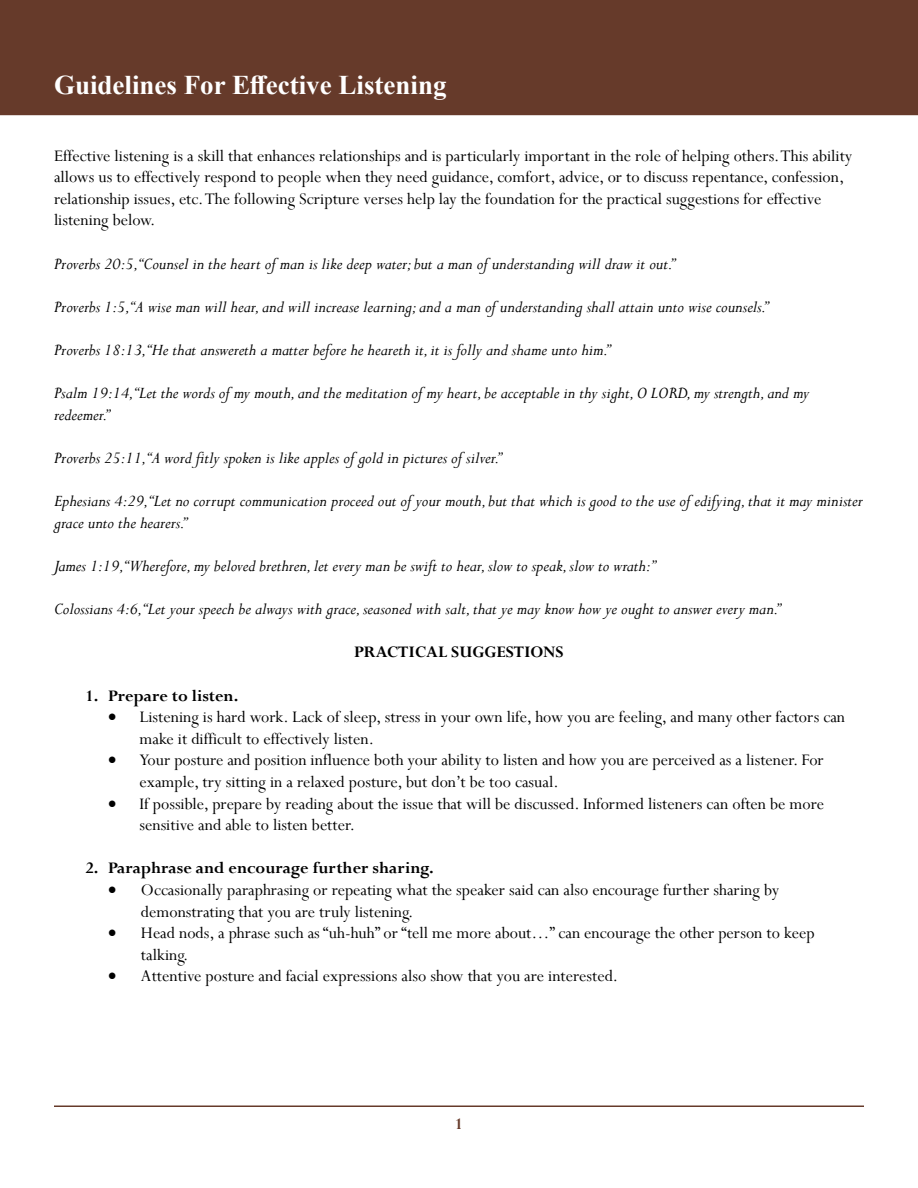
<style>
.page{position:relative;width:918px;height:1188px;background:#fff}
.page>*{position:absolute;margin:0;border:0;box-sizing:border-box;transform-origin:0 0}
.t1{font:700 27px "Times New Roman";color:#fff}
.t2{font:18px/21.6px "Perpetua";color:#000}
.t3{font:italic 18px/21.6px "Perpetua";color:#000}
.t4{font:700 18px "Perpetua";color:#000}
.t5{font:700 18px "Perpetua";color:#663a2a}
</style>
<div class="page">
<div style="left:0;top:0;width:918px;height:113px;background:#663a2a"></div>
<hr style="left:54px;top:1106px;width:810px;height:1px;background:#663a2a">
<hr style="left:0;top:111px;width:918px;height:4px;background:#663a2a">
<h1 class="t1" style="left:54px;top:66px;width:394px">Guidelines For Effective Listening</h1>
<p class="t2" style="left:54px;top:144px;width:800px">Effective listening is a skill that enhances relationships and is particularly important in the role of helping others. This ability allows us to effectively respond to people when they need guidance, comfort, advice, or to discuss repentance, confession, relationship issues, etc. The following Scripture verses help lay the foundation for the practical suggestions for effective listening below.</p>
<p class="t3" style="left:54px;top:252px;width:622px">Proverbs 20:5,“Counsel in the heart of man is like deep water; but a man of understanding will draw it out.”</p>
<p class="t3" style="left:54px;top:295px;width:716px">Proverbs 1:5,“A wise man will hear, and will increase learning; and a man of understanding shall attain unto wise counsels.”</p>
<p class="t3" style="left:54px;top:338px;width:558px">Proverbs 18:13,“He that answereth a matter before he heareth it, it is folly and shame unto him.”</p>
<p class="t3" style="left:54px;top:382px;width:757px">Psalm 19:14,“Let the words of my mouth, and the meditation of my heart, be acceptable in thy sight, O LORD, my strength, and my redeemer.”</p>
<p class="t3" style="left:54px;top:446px;width:449px">Proverbs 25:11,“A word fitly spoken is like apples of gold in pictures of silver.”</p>
<p class="t3" style="left:54px;top:490px;width:810px">Ephesians 4:29,“Let no corrupt communication proceed out of your mouth, but that which is good to the use of edifying, that it may minister grace unto the hearers.”</p>
<p class="t3" style="left:54px;top:554px;width:603px">James 1:19,“Wherefore, my beloved brethren, let every man be swift to hear, slow to speak, slow to wrath:”</p>
<p class="t3" style="left:54px;top:598px;width:728px">Colossians 4:6,“Let your speech be always with grace, seasoned with salt, that ye may know how ye ought to answer every man.”</p>
<p class="t4" style="left:354px;top:641px;width:211px">PRACTICAL SUGGESTIONS</p>
<p class="t4" style="left:86px;top:684px;width:154px">1. Prepare to listen.</p>
<p class="t2" style="left:140px;top:706px;width:707px;text-indent:-32px">• Listening is hard work. Lack of sleep, stress in your own life, how you are feeling, and many other factors can make it difficult to effectively listen.</p>
<p class="t2" style="left:140px;top:749px;width:686px;text-indent:-32px">• Your posture and position influence both your ability to listen and how you are perceived as a listener. For example, try sitting in a relaxed posture, but don’t be too casual.</p>
<p class="t2" style="left:140px;top:792px;width:686px;text-indent:-32px">• If possible, prepare by reading about the issue that will be discussed. Informed listeners can often be more sensitive and able to listen better.</p>
<p class="t4" style="left:86px;top:857px;width:350px">2. Paraphrase and encourage further sharing.</p>
<p class="t2" style="left:141px;top:879px;width:640px;text-indent:-33px">• Occasionally paraphrasing or repeating what the speaker said can also encourage further sharing by demonstrating that you are truly listening.</p>
<p class="t2" style="left:141px;top:922px;width:675px;text-indent:-33px">• Head nods, a phrase such as “uh-huh” or “tell me more about…” can encourage the other person to keep talking.</p>
<p class="t2" style="left:108px;top:965px;width:512px">• Attentive posture and facial expressions also show that you are interested.</p>
<p class="t5" style="left:455px;top:1112px;width:10px">1</p>
</div>
